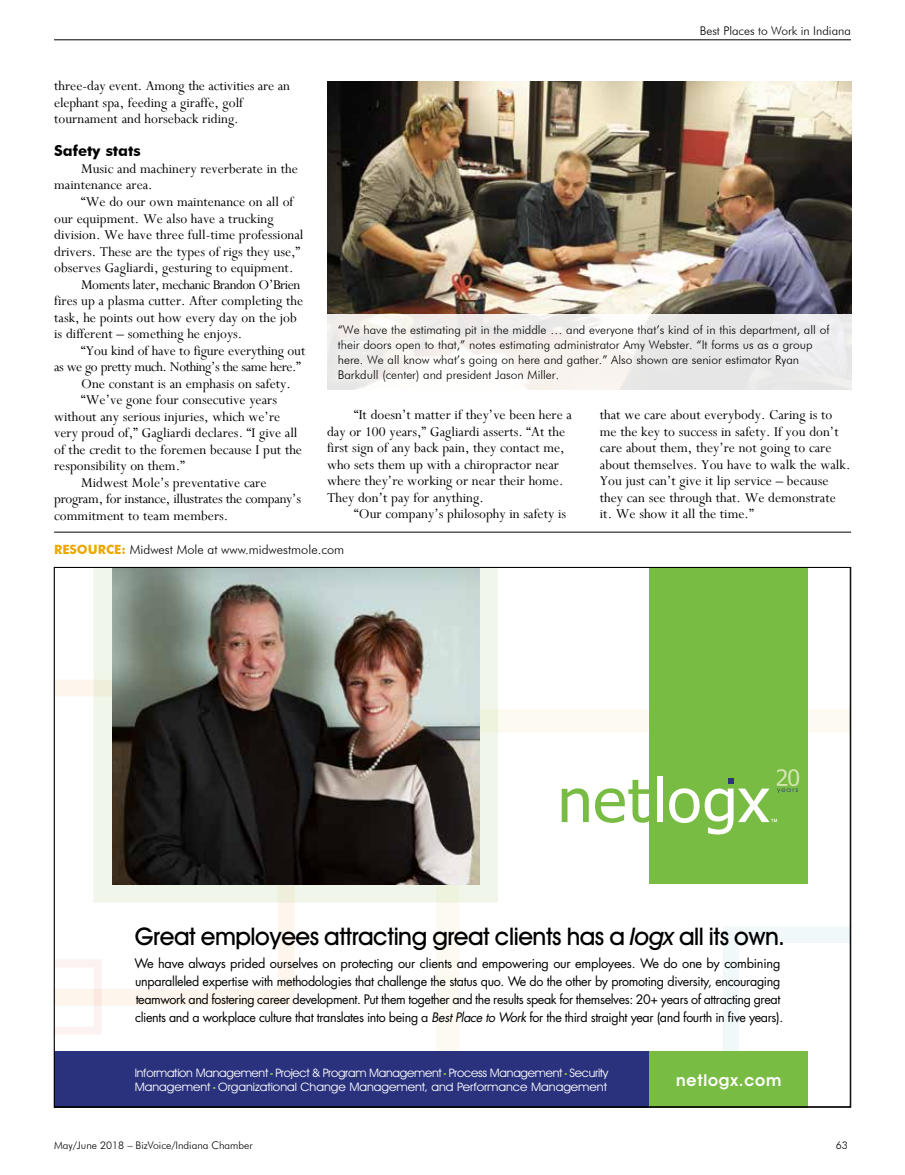
<style>
.page{position:relative;width:905px;height:1175px;background:#fff}
.page>*{position:absolute;margin:0;border:0;box-sizing:border-box;transform-origin:0 0}
.t1{font:500 24.3px "Avant Garde IT Cby BT";letter-spacing:-.02em;color:#000}
.t2{font:600 16.5px "Avant Garde IT Cby BT";letter-spacing:.05em;color:#fff}
.t3{font:15px/16.5px "Perpetua";color:#000}
.t4{font:15px "Perpetua";letter-spacing:-.03em;color:#000}
.t5{font:15px "Perpetua";letter-spacing:-.02em;color:#000}
.t6{font:700 15px "Futura BT";color:#000}
.t7{font:12.75px/18px "Futura";letter-spacing:-.03em;color:#000}
.t8{font:300 12.75px "Futura BT";color:#000}
.t9{font:300 12px/15px "Futura BT";color:#000}
.t10{font:11.7px/14.4px "Avant Garde IT Cby BT";letter-spacing:-.02em;color:#fff}
.t11{font:300 10.5px "Futura BT";color:#000}
.s1{font-weight:700;color:#eba900}
.s2{font-style:italic}
</style>
<div class="page">
<svg style="left:56px;top:680px;width:239px;height:325px"></svg>
<svg style="left:436px;top:709px;width:412px;height:342px"></svg>
<svg style="left:93px;top:569px;width:405px;height:333px"></svg>
<svg style="left:722px;top:926px;width:126px;height:125px"></svg>
<svg style="left:56px;top:959px;width:46px;height:75px"></svg>
<div style="left:54px;top:1051px;width:612px;height:56px;background:#2a317d"></div>
<div style="left:649px;top:1051px;width:159px;height:56px;background:#79bc43"></div>
<div style="left:649px;top:567px;width:159px;height:316px;background:#79bc43"></div>
<img style="left:112px;top:569px;width:367px;height:315px">
<svg style="left:561px;top:788px;width:27px;height:34px"></svg>
<svg style="left:595px;top:780px;width:54px;height:43px"></svg>
<div style="left:657px;top:776px;width:5px;height:46px;background:#fff"></div>
<svg style="left:669px;top:769px;width:130px;height:65px"></svg>
<hr style="left:54px;top:532px;width:797px;height:1px;background:#000">
<img style="left:327px;top:81px;width:524px;height:233px">
<hr style="left:54px;top:39px;width:796px;height:1px;background:#000">
<svg style="left:327px;top:314px;width:524px;height:75px;fill:#efedeb"></svg>
<p class="t3" style="left:54px;top:78px;width:237px">three-day event. Among the activities are an elephant spa, feeding a giraffe, golf tournament and horseback riding.</p>
<p class="t6" style="left:54px;top:142px;width:88px">Safety stats</p>
<p class="t3" style="left:54px;top:160px;width:245px;text-indent:27px">Music and machinery reverberate in the maintenance area.</p>
<p class="t3" style="left:81px;top:193px;width:214px">“We do our own maintenance on all of</p>
<p class="t3" style="left:54px;top:210px;width:221px">our equipment. We also have a trucking</p>
<p class="t3" style="left:54px;top:226px;width:251px">division. We have three full-time professional</p>
<p class="t3" style="left:54px;top:243px;width:248px">drivers. These are the types of rigs they use,”</p>
<p class="t3" style="left:54px;top:259px;width:241px">observes Gagliardi, gesturing to equipment.</p>
<p class="t4" style="left:81px;top:275px;width:221px">Moments later, mechanic Brandon O’Brien</p>
<p class="t3" style="left:54px;top:292px;width:250px">fires up a plasma cutter. After completing the</p>
<p class="t3" style="left:54px;top:309px;width:244px">task, he points out how every day on the job</p>
<p class="t3" style="left:54px;top:325px;width:190px">is different – something he enjoys.</p>
<p class="t3" style="left:81px;top:342px;width:226px">“You kind of have to figure everything out</p>
<p class="t4" style="left:54px;top:357px;width:248px">as we go pretty much. Nothing’s the same here.”</p>
<p class="t3" style="left:81px;top:375px;width:211px">One constant is an emphasis on safety.</p>
<p class="t3" style="left:81px;top:391px;width:197px">“We’ve gone four consecutive years</p>
<p class="t3" style="left:54px;top:408px;width:227px">without any serious injuries, which we’re</p>
<p class="t3" style="left:54px;top:424px;width:245px">very proud of,” Gagliardi declares. “I give all</p>
<p class="t3" style="left:54px;top:441px;width:249px">of the credit to the foremen because I put the</p>
<p class="t3" style="left:54px;top:457px;width:132px">responsibility on them.”</p>
<p class="t3" style="left:81px;top:474px;width:187px">Midwest Mole’s preventative care</p>
<p class="t5" style="left:54px;top:489px;width:248px">program, for instance, illustrates the company’s</p>
<p class="t3" style="left:54px;top:507px;width:175px">commitment to team members.</p>
<p class="t9" style="left:699px;top:23px;width:153px">Best Places to Work in Indiana</p>
<p class="t9" style="left:338px;top:322px;width:493px">“We have the estimating pit in the middle … and everyone that’s kind of in this department, all of their doors open to that,” notes estimating administrator Amy Webster. “It forms us as a group here. We all know what’s going on here and gather.” Also shown are senior estimator Ryan Barkdull (center) and president Jason Miller.</p>
<p class="t3" style="left:327px;top:406px;width:246px;text-indent:27px">“It doesn’t matter if they’ve been here a day or 100 years,” Gagliardi asserts. “At the first sign of any back pain, they contact me, who sets them up with a chiropractor near where they’re working or near their home.<br>They don’t pay for anything.</p>
<p class="t3" style="left:354px;top:505px;width:214px">“Our company’s philosophy in safety is</p>
<p class="t3" style="left:600px;top:406px;width:252px">that we care about everybody. Caring is to me the key to success in safety. If you don’t care about them, they’re not going to care about themselves. You have to walk the walk.<br>You just can’t give it lip service – because they can see through that. We demonstrate it. We show it all the time.”</p>
<p class="t8" style="left:54px;top:542px;width:292px"><span class="s1">RESOURCE:</span> Midwest Mole at www.midwestmole.com</p>
<h1 class="t1" style="left:135px;top:921px;width:651px">Great employees attracting great clients has a <span class="s2">logx</span> all its own.</h1>
<p class="t7" style="left:135px;top:954px;width:650px">We have always prided ourselves on protecting our clients and empowering our employees. We do one by combining unparalleled expertise with methodologies that challenge the status quo. We do the other by promoting diversity, encouraging teamwork and fostering career development. Put them together and the results speak for themselves: 20+ years of attracting great clients and a workplace culture that translates into being a <span class="s2">Best Place to Work</span> for the third straight year (and fourth in five years).</p>
<p class="t10" style="left:135px;top:1065px;width:475px">Information Management <sup>■</sup> Project &amp; Program Management <sup>■</sup> Process Management <sup>■</sup> Security<br>Management <sup>■</sup> Organizational Change Management, and Performance Management</p>
<p class="t2" style="left:676px;top:1069px;width:107px">netlogx.com</p>
<p class="t11" style="left:54px;top:1139px;width:200px">May/June 2018 – BizVoice/Indiana Chamber</p>
<p class="t11" style="left:835px;top:1139px;width:14px">63</p>
</div>
